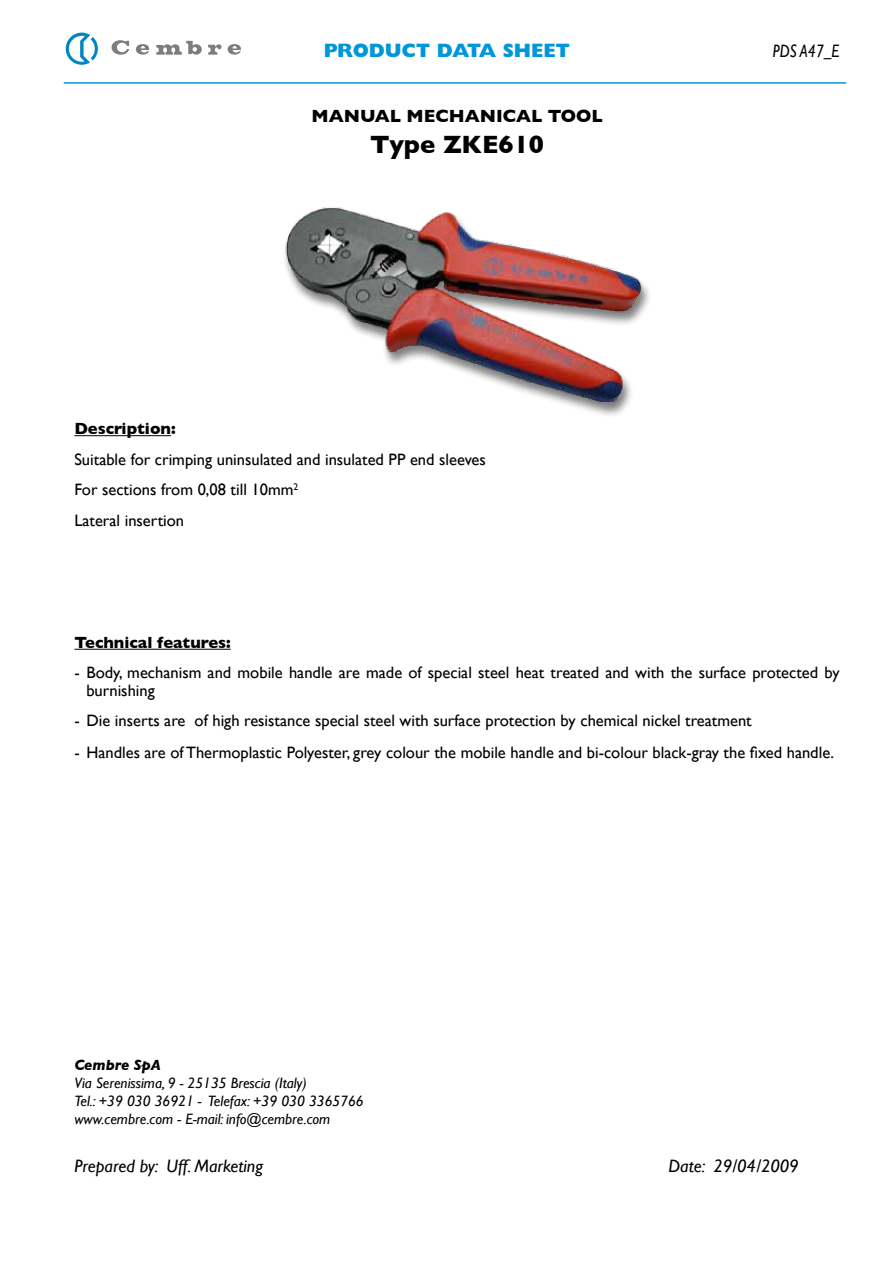
<style>
.page{position:relative;width:893px;height:1263px;background:#fff}
.page>*{position:absolute;margin:0;border:0;box-sizing:border-box;transform-origin:0 0}
.t1{font:700 25.5px "Gill Sans";color:#000}
.t2{font:800 19.5px "Gill Sans";color:#0096da}
.t3{font:italic 18px "Gill Sans";color:#000}
.t4{font:700 18px "Gill Sans";color:#000}
.t5{font:italic 18px "Gill Sans";color:#000;scale:.85 1}
.t6{font:16.5px/30.5px "Gill Sans";color:#000}
.t7{font:700 16.5px "Gill Sans";color:#000}
.t8{font:italic 15px/18px "Gill Sans";color:#000}
.t9{font:italic 700 15px "Gill Sans";color:#000}
</style>
<div class="page">
<hr style="left:74px;top:435px;width:97px;height:1px;background:#000">
<hr style="left:74px;top:649px;width:157px;height:1px;background:#000">
<hr style="left:64px;top:82px;width:782px;height:2px;background:#0096da">
<svg style="left:66px;top:33px;width:32px;height:32px"></svg>
<svg style="left:112px;top:40px;width:17px;height:15px"></svg>
<svg style="left:136px;top:44px;width:13px;height:11px"></svg>
<svg style="left:156px;top:41px;width:46px;height:14px"></svg>
<svg style="left:208px;top:44px;width:13px;height:11px"></svg>
<svg style="left:228px;top:44px;width:13px;height:11px"></svg>
<img style="left:285px;top:207px;width:364px;height:209px">
<p class="t2" style="left:324px;top:39px;width:248px">PRODUCT DATA SHEET</p>
<p class="t5" style="left:773px;top:41px;width:79px">PDS A47_E</p>
<p class="t4" style="left:311px;top:105px;width:293px">Manual m echanical tool</p>
<h1 class="t1" style="left:370px;top:129px;width:175px">Type ZKE610</h1>
<p class="t7" style="left:74px;top:419px;width:103px">Description:</p>
<p class="t6" style="left:74px;top:444px;width:413px">Suitable for crimping uninsulated and insulated PP end sleeves<br>For sections from 0,08 till 10mm<sup>2<br></sup>Lateral insertion</p>
<p class="t7" style="left:74px;top:633px;width:158px">Technical features:</p>
<p class="t6" style="left:86px;top:664px;width:755px;line-height:17.2px;text-indent:-12px">- Body, mechanism and mobile handle are made of special steel heat treated and with the surface protected by burnishing</p>
<p class="t6" style="left:74px;top:705px;width:679px">- Die inserts are of high resistance special steel with surface protection by chemical nickel treatment</p>
<p class="t6" style="left:74px;top:736px;width:761px">- Handles are of Thermoplastic Polyester, grey colour the mobile handle and bi-colour black-gray the fixed handle.</p>
<p class="t9" style="left:74px;top:1056px;width:88px">Cembre SpA</p>
<p class="t8" style="left:74px;top:1074px;width:291px">Via Serenissima, 9 - 25135 Brescia (Italy)<br>Tel.: +39 030 36921 - Telefax: +39 030 3365766 www.cembre.com - E-mail: info@cembre.com</p>
<p class="t3" style="left:74px;top:1155px;width:190px">Prepared by: Uff. Marketing</p>
<p class="t3" style="left:668px;top:1155px;width:132px">Date: 29/04/2009</p>
</div>
